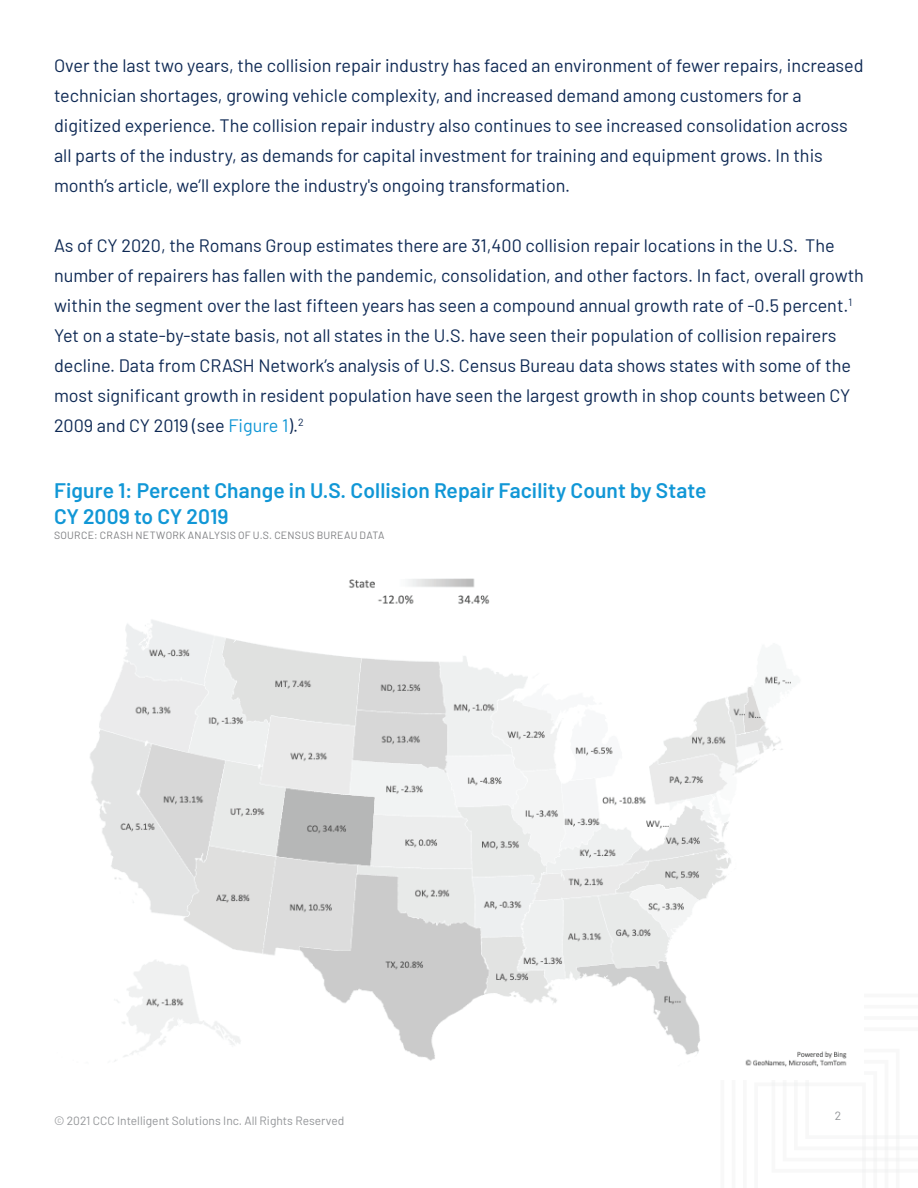
<style>
.page{position:relative;width:918px;height:1188px;background:#fff}
.page>*{position:absolute;margin:0;border:0;box-sizing:border-box;transform-origin:0 0}
.t1{font:600 21px/25.5px "Barlow";letter-spacing:.005em;color:#1197d6}
.t2{font:18px/30px "Barlow";color:#0e2954}
.t3{font:12px "Barlow";color:#939598}
.t4{font:10.5px "Barlow";letter-spacing:.025em;color:#7d7e81}
.s1{color:#1197d6}
</style>
<div class="page">
<svg style="left:772px;top:1083px;width:127px;height:89px"></svg>
<img style="left:90px;top:578px;width:757px;height:489px">
<p class="t2" style="left:54px;top:49px;width:811px">Over the last two years, the collision repair industry has faced an environment of fewer repairs, increased technician shortages, growing vehicle complexity, and increased demand among customers for a digitized experience. The collision repair industry also continues to see increased consolidation across all parts of the industry, as demands for capital investment for training and equipment grows. In this month’s article, we’ll explore the industry's ongoing transformation.</p>
<p class="t2" style="left:54px;top:229px;width:811px">As of CY 2020, the Romans Group estimates there are 31,400 collision repair locations in the U.S. The number of repairers has fallen with the pandemic, consolidation, and other factors. In fact, overall growth within the segment over the last fifteen years has seen a compound annual growth rate of -0.5 percent.<sup>1<br></sup>Yet on a state-by-state basis, not all states in the U.S. have seen their population of collision repairers decline. Data from CRASH Network’s analysis of U.S. Census Bureau data shows states with some of the most significant growth in resident population have seen the largest growth in shop counts between CY 2009 and CY 2019 (see <span class="s1">Figure 1</span>).<sup>2</sup></p>
<p class="t1" style="left:54px;top:476px;width:654px">Figure 1: Percent Change in U.S. Collision Repair Facility Count by State<br>CY 2009 to CY 2019</p>
<p class="t4" style="left:54px;top:527px;width:332px">SOURCE: CRASH NETWORK ANALYSIS OF U.S. CENSUS BUREAU DATA</p>
<p class="t3" style="left:54px;top:1112px;width:292px">© 2021 CCC Intelligent Solutions Inc. All Rights Reserved</p>
<p class="t3" style="left:835px;top:1107px;width:8px">2</p>
</div>
